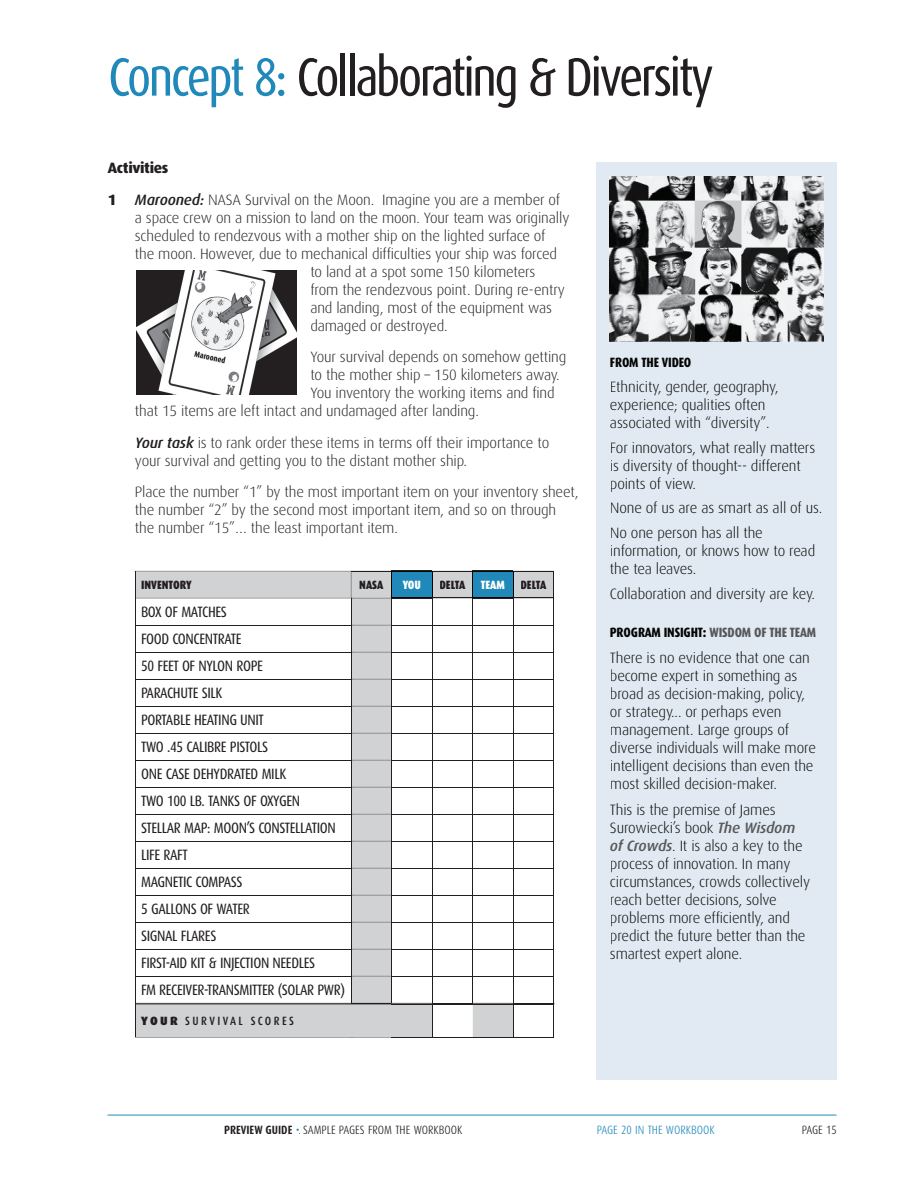
<style>
.page{position:relative;width:918px;height:1188px;background:#fff}
.page>*{position:absolute;margin:0;border:0;box-sizing:border-box;transform-origin:0 0}
.t1{font:54px "Dax Condensed";letter-spacing:-.05em;color:#231f20}
.t2{font:300 15px/18px "Dax";letter-spacing:-.01em;color:#231f20}
.t3{font:300 15px/18px "Dax";letter-spacing:-.01em;color:#040503}
.t4{font:15px/27px "Dax Condensed";letter-spacing:-.025em;color:#231f20}
.t5{font:800 13.5px "Dax Condensed";letter-spacing:-.01em;color:#040503}
.t6{font:300 12px "Dax Condensed";color:#231f20}
.t7{font:900 12px "Dax Condensed";color:#231f20}
.t8{font:300 12px "Dax Condensed";color:#2189b9}
.t9{font:500 12px "Dax Condensed";letter-spacing:.2em;color:#231f20}
.t10{font:700 12px "Dax Condensed";color:#231f20}
.t11{font:900 12px "Dax Condensed";color:#fff}
.s1{color:#2189b9}
.s2{font-weight:800}
.s3{font-weight:500;font-style:italic}
.s4{font-family:"Dax";font-weight:900}
.s5{color:#57585a}
.s6{font-weight:500;font-style:italic;color:#57585a}
.s7{font-weight:700}
.s8{font-weight:300;color:#2189b9}
</style>
<div class="page">
<hr style="left:108px;top:1115px;width:729px;height:1px;background:#2189b9">
<div style="left:597px;top:162px;width:240px;height:918px;background:#e1eaf2"></div>
<hr style="left:554px;top:1004px;width:1px;height:33px;background:#231f20">
<svg style="left:135px;top:571px;width:419px;height:467px"></svg>
<hr style="left:513px;top:1037px;width:41px;height:1px;background:#231f20">
<hr style="left:432px;top:1003px;width:41px;height:1px;background:#231f20">
<hr style="left:513px;top:1003px;width:40px;height:1px;background:#231f20">
<hr style="left:432px;top:1004px;width:1px;height:33px;background:#231f20">
<hr style="left:513px;top:1004px;width:1px;height:33px;background:#231f20">
<div style="left:142px;top:581px;width:50px;height:8px;background:#d1d2d4"></div>
<div style="left:360px;top:581px;width:23px;height:8px;background:#d1d2d4"></div>
<div style="left:440px;top:581px;width:25px;height:8px;background:#d1d2d4"></div>
<div style="left:521px;top:581px;width:25px;height:8px;background:#d1d2d4"></div>
<div style="left:141px;top:1017px;width:37px;height:8px;background:#d1d2d4"></div>
<div style="left:186px;top:1017px;width:108px;height:8px;background:#d1d2d4"></div>
<img style="left:610px;top:176px;width:214px;height:166px">
<img style="left:136px;top:270px;width:161px;height:124px">
<hr style="left:239px;top:1134px;width:53px;height:1px;background:#231f20">
<hr style="left:313px;top:1134px;width:97px;height:1px;background:#231f20">
<h1 class="t1" style="left:108px;top:54px;width:608px"><span class="s1">Concept 8:</span> Collaborating &amp; Diversity</h1>
<p class="t2" style="left:108px;top:153px;width:454px;line-height:31.5px"><span class="s2">Activities<br>1</span> <span class="s3">Marooned:</span> NASA Survival on the Moon. Imagine you are a member of</p>
<p class="t2" style="left:135px;top:210px;width:436px">a space crew on a mission to land on the moon. Your team was originally</p>
<p class="t2" style="left:135px;top:228px;width:412px">scheduled to rendezvous with a mother ship on the lighted surface of</p>
<p class="t2" style="left:135px;top:246px;width:424px">the moon. However, due to mechanical difficulties your ship was forced</p>
<p class="t2" style="left:310px;top:264px;width:227px">to land at a spot some 150 kilometers</p>
<p class="t2" style="left:310px;top:282px;width:256px">from the rendezvous point. During re-entry</p>
<p class="t2" style="left:310px;top:300px;width:243px">and landing, most of the equipment was</p>
<p class="t2" style="left:310px;top:318px;width:139px">damaged or destroyed.</p>
<p class="t2" style="left:310px;top:349px;width:257px">Your survival depends on somehow getting</p>
<p class="t2" style="left:310px;top:367px;width:251px">to the mother ship – 150 kilometers away.</p>
<p class="t2" style="left:310px;top:385px;width:246px">You inventory the working items and find</p>
<p class="t2" style="left:135px;top:403px;width:346px">that 15 items are left intact and undamaged after landing.</p>
<p class="t2" style="left:135px;top:435px;width:416px"><span class="s3">Your task</span> is to rank order these items in terms off their importance to your survival and getting you to the distant mother ship.</p>
<p class="t2" style="left:135px;top:484px;width:445px">Place the number “1” by the most important item on your inventory sheet, the number “2” by the second most important item, and so on through the number “15”… the least important item.</p>
<p class="t7" style="left:141px;top:580px;width:52px">INVENTORY</p>
<p class="t7" style="left:359px;top:580px;width:26px">NASA</p>
<p class="t11" style="left:403px;top:580px;width:20px">YOU</p>
<p class="t7" style="left:439px;top:580px;width:27px">DELTA</p>
<p class="t11" style="left:481px;top:580px;width:26px">TEAM</p>
<p class="t7" style="left:520px;top:580px;width:27px">DELTA</p>
<p class="t4" style="left:141px;top:600px;width:206px">BOX OF MATCHES<br>FOOD CONCENTRATE<br>50 FEET OF NYLON ROPE<br>PARACHUTE SILK<br>PORTABLE HEATING UNIT<br>TWO .45 CALIBRE PISTOLS<br>ONE CASE DEHYDRATED MILK<br>TWO 100 LB. TANKS OF OXYGEN<br>STELLAR MAP: MOON’S CONSTELLATION<br>LIFE RAFT<br>MAGNETIC COMPASS<br>5 GALLONS OF WATER<br>SIGNAL FLARES<br>FIRST-AID KIT &amp; INJECTION NEEDLES<br>FM RECEIVER-TRANSMITTER (SOLAR PWR)</p>
<p class="t9" style="left:141px;top:1016px;width:154px"><span class="s4">YOUR</span> SURVIVAL SCORES</p>
<p class="t5" style="left:610px;top:357px;width:83px">FROM THE VIDEO</p>
<p class="t3" style="left:610px;top:379px;width:170px">Ethnicity, gender, geography, experience; qualities often associated with “diversity”.</p>
<p class="t3" style="left:610px;top:439px;width:207px">For innovators, what really matters is diversity of thought-- different points of view.</p>
<p class="t3" style="left:610px;top:497px;width:214px;line-height:24.8px">None of us are as smart as all of us.<br>No one person has all the</p>
<p class="t3" style="left:610px;top:543px;width:207px">information, or knows how to read the tea leaves.</p>
<p class="t3" style="left:610px;top:586px;width:206px">Collaboration and diversity are key.</p>
<p class="t5" style="left:610px;top:627px;width:208px">PROGRAM INSIGHT: <span class="s5">WISDOM OF THE TEAM</span></p>
<p class="t3" style="left:610px;top:650px;width:208px">There is no evidence that one can become expert in something as broad as decision-making, policy, or strategy... or perhaps even management. Large groups of diverse individuals will make more intelligent decisions than even the most skilled decision-maker.</p>
<p class="t3" style="left:610px;top:802px;width:202px">This is the premise of James<br>Surowiecki’s book <span class="s6">The Wisdom of Crowds</span>. It is also a key to the process of innovation. In many circumstances, crowds collectively reach better decisions, solve problems more efficiently, and predict the future better than the smartest expert alone.</p>
<p class="t6" style="left:224px;top:1125px;width:226px"><span class="s7">PREVI W GUIDEI</span> <span class="s1">•</span> FREE RADICALS OF INNOVATION</p>
<p class="t6" style="left:802px;top:1125px;width:36px">PAGE 15</p>
<p class="t10" style="left:238px;top:1125px;width:70px">PREVIEW GU DE<span class="s8">•</span></p>
<p class="t6" style="left:303px;top:1125px;width:161px">SAMPL P GES FROM THE WORKBOOK</p>
<p class="t8" style="left:597px;top:1125px;width:119px">PAGE 20 IN THE WORKBOOK</p>
</div>
